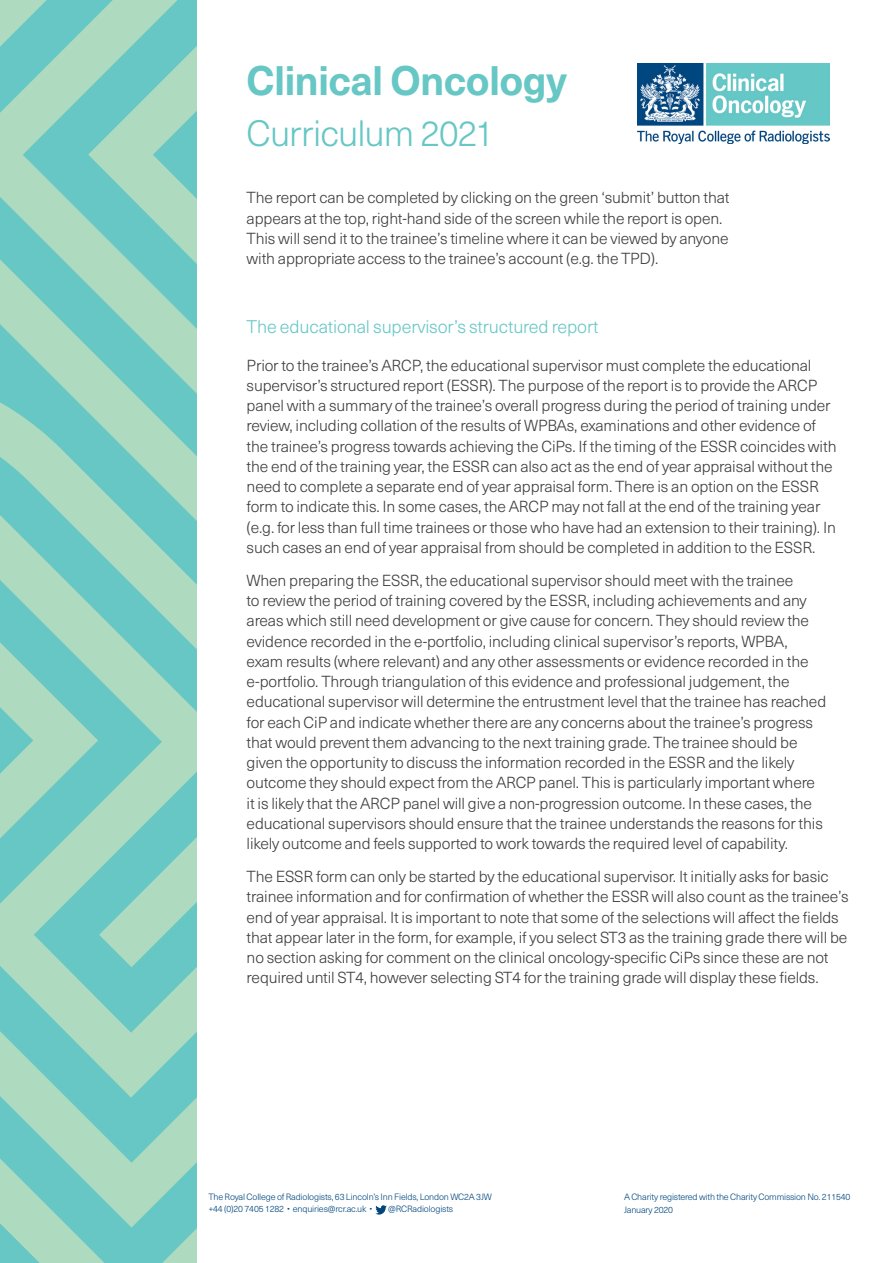
<style>
.page{position:relative;width:893px;height:1263px;background:#fff}
.page>*{position:absolute;margin:0;border:0;box-sizing:border-box;transform-origin:0 0}
.t1{font:700 40.5px "Neue Haas Unica Pro";letter-spacing:-.02em;color:#66c7c5}
.t2{font:300 36px "Neue Haas Unica Pro";letter-spacing:-.03em;color:#66c7c5}
.t3{font:300 18px "Neue Haas Unica Pro";letter-spacing:-.01em;color:#66c7c5}
.t4{font:300 15.75px/20.2px "Neue Haas Unica Pro";letter-spacing:-.01em;color:#3e3e3f}
.t5{font:300 9px/12.8px "Neue Haas Unica Pro";letter-spacing:-.02em;color:#00467e}
</style>
<div class="page">
<svg style="left:375px;top:1205px;width:12px;height:9px"></svg>
<img style="left:638px;top:64px;width:191px;height:80px">
<svg style="left:0;top:0;width:197px;height:334px;background:#8bd0c1"></svg>
<svg style="left:0;top:334px;width:197px;height:929px;background:#89d0c1"></svg>
<h1 class="t1" style="left:247px;top:56px;width:322px">Clinical Oncology</h1>
<h2 class="t2" style="left:247px;top:112px;width:250px">Curriculum 2021</h2>
<p class="t4" style="left:247px;top:188px;width:484px">The report can be completed by clicking on the green ‘submit’ button that appears at the top, right-hand side of the screen while the report is open.<br>This will send it to the trainee’s timeline where it can be viewed by anyone with appropriate access to the trainee’s account (e.g. the TPD).</p>
<p class="t3" style="left:247px;top:316px;width:354px">The educational supervisor’s structured report</p>
<p class="t4" style="left:247px;top:355px;width:591px">Prior to the trainee’s ARCP, the educational supervisor must complete the educational supervisor’s structured report (ESSR). The purpose of the report is to provide the ARCP panel with a summary of the trainee’s overall progress during the period of training under review, including collation of the results of WPBAs, examinations and other evidence of the trainee’s progress towards achieving the CiPs. If the timing of the ESSR coincides with the end of the training year, the ESSR can also act as the end of year appraisal without the need to complete a separate end of year appraisal form. There is an option on the ESSR form to indicate this. In some cases, the ARCP may not fall at the end of the training year (e.g. for less than full time trainees or those who have had an extension to their training). In such cases an end of year appraisal from should be completed in addition to the ESSR.</p>
<p class="t4" style="left:247px;top:570px;width:581px">When preparing the ESSR, the educational supervisor should meet with the trainee<br>to review the period of training covered by the ESSR, including achievements and any areas which still need development or give cause for concern. They should review the evidence recorded in the e-portfolio, including clinical supervisor’s reports, WPBA, exam results (where relevant) and any other assessments or evidence recorded in the e-portfolio. Through triangulation of this evidence and professional judgement, the educational supervisor will determine the entrustment level that the trainee has reached for each CiP and indicate whether there are any concerns about the trainee’s progress that would prevent them advancing to the next training grade. The trainee should be given the opportunity to discuss the information recorded in the ESSR and the likely outcome they should expect from the ARCP panel. This is particularly important where it is likely that the ARCP panel will give a non-progression outcome. In these cases, the educational supervisors should ensure that the trainee understands the reasons for this likely outcome and feels supported to work towards the required level of capability.</p>
<p class="t4" style="left:247px;top:867px;width:603px">The ESSR form can only be started by the educational supervisor. It initially asks for basic trainee information and for confirmation of whether the ESSR will also count as the trainee’s end of year appraisal. It is important to note that some of the selections will affect the fields that appear later in the form, for example, if you select ST3 as the training grade there will be no section asking for comment on the clinical oncology-specific CiPs since these are not required until ST4, however selecting ST4 for the training grade will display these fields.</p>
<p class="t5" style="left:208px;top:1190px;width:285px">The Royal College of Radiologists, 63 Lincoln’s Inn Fields, London WC2A 3JW +44 (0)20 7405 1282 • enquiries@rcr.ac.uk •</p>
<p class="t5" style="left:388px;top:1203px;width:67px">@RCRadiologists</p>
<p class="t5" style="left:624px;top:1190px;width:228px">A Charity registered with the Charity Commission No. 211540<br>January 2020</p>
</div>
